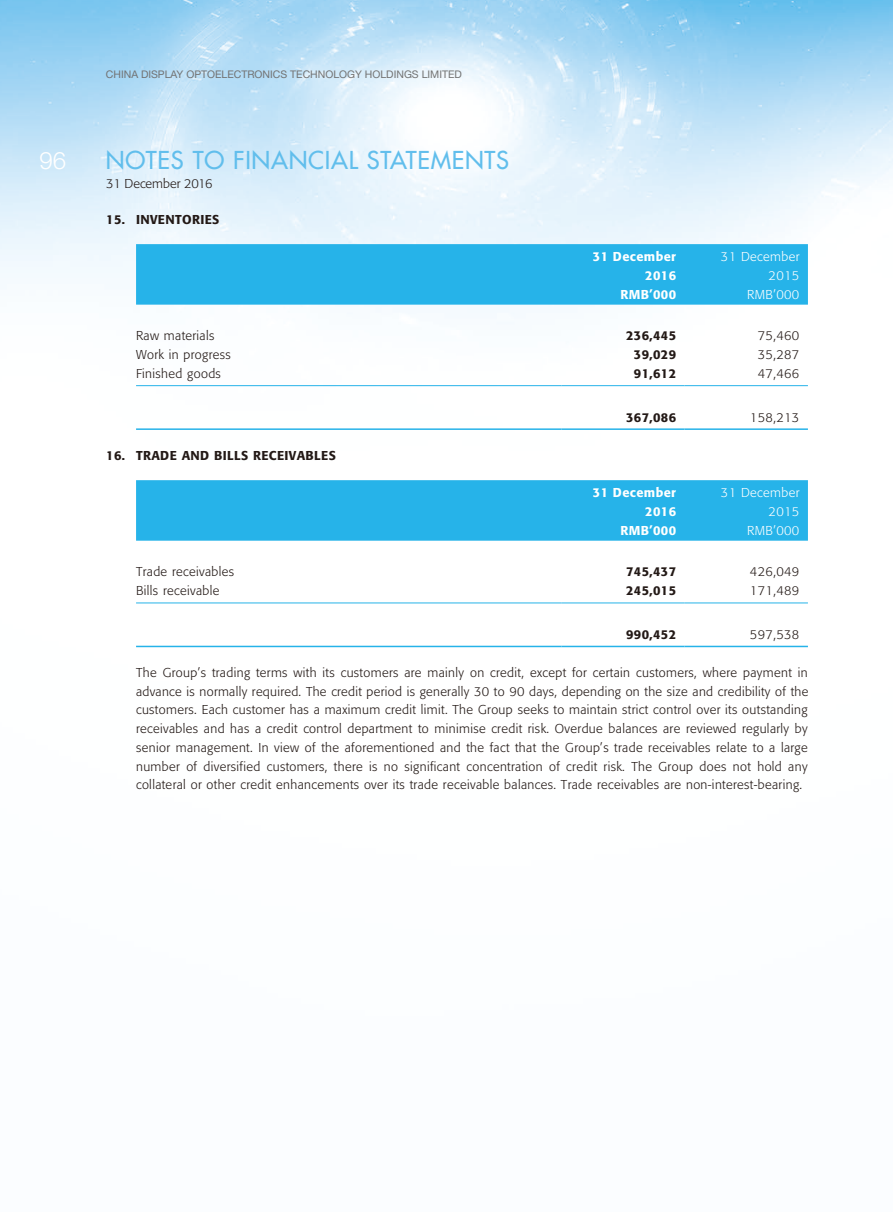
<style>
.page{position:relative;width:893px;height:1212px;background:#fff}
.page>*{position:absolute;margin:0;border:0;box-sizing:border-box;transform-origin:0 0}
.t1{font:500 24px "Futura Std";letter-spacing:.03em;color:#61beec}
.t2{font:300 24px "Helvetica Neue LT Std";color:#fff}
.t3{font:300 12.75px/18.8px "Formata";letter-spacing:.03em;color:#231916;text-align:justify}
.t4{font:500 12.75px "Formata";letter-spacing:.03em;color:#231916}
.t5{font:500 12.75px "Formata";letter-spacing:.03em;color:#fff}
.t6{font:300 12.75px "Formata";letter-spacing:.03em;color:#fff}
.t7{font:300 12.75px "Formata";color:#231916}
.t8{font:10.5px "Helvetica Neue LT Std";color:#727272}
</style>
<div class="page">
<img style="left:0;top:0;width:893px;height:648px">
<div style="left:136px;top:244px;width:672px;height:61px;background:#26b3e9"></div>
<hr style="left:136px;top:385px;width:425px;height:1px;background:#26b3e9">
<hr style="left:561px;top:385px;width:124px;height:1px;background:#26b3e9">
<hr style="left:685px;top:385px;width:123px;height:1px;background:#26b3e9">
<hr style="left:136px;top:428px;width:425px;height:2px;background:#26b3e9">
<hr style="left:561px;top:428px;width:124px;height:2px;background:#26b3e9">
<hr style="left:685px;top:428px;width:123px;height:2px;background:#26b3e9">
<div style="left:136px;top:480px;width:672px;height:61px;background:#26b3e9"></div>
<hr style="left:136px;top:602px;width:425px;height:1px;background:#26b3e9">
<hr style="left:561px;top:602px;width:124px;height:1px;background:#26b3e9">
<hr style="left:685px;top:602px;width:123px;height:1px;background:#26b3e9">
<hr style="left:136px;top:646px;width:425px;height:1px;background:#26b3e9">
<hr style="left:561px;top:646px;width:124px;height:1px;background:#26b3e9">
<hr style="left:685px;top:646px;width:123px;height:1px;background:#26b3e9">
<p class="t8" style="left:106px;top:68px;width:358px">CHINA DISPLAY OPTOELECTRONICS TECHNOLOGY HOLDINGS LIMITED</p>
<h1 class="t2" style="left:40px;top:146px;width:28px">96</h1>
<h1 class="t1" style="left:106px;top:145px;width:405px">NOTES TO FINANCIAL STATEMENTS</h1>
<p class="t7" style="left:106px;top:176px;width:108px">31 December 2016</p>
<p class="t4" style="left:106px;top:211px;width:115px">15. INVENTORIES</p>
<p class="t5" style="left:593px;top:249px;width:85px">31 December</p>
<p class="t6" style="left:721px;top:249px;width:80px">31 December</p>
<p class="t5" style="left:645px;top:267px;width:32px">2016</p>
<p class="t6" style="left:769px;top:268px;width:32px">2015</p>
<p class="t5" style="left:620px;top:286px;width:57px">RMB’000</p>
<p class="t6" style="left:747px;top:287px;width:54px">RMB’000</p>
<p class="t3" style="left:136px;top:326px;width:80px">Raw materials</p>
<p class="t4" style="left:626px;top:328px;width:52px">236,445</p>
<p class="t3" style="left:758px;top:326px;width:43px">75,460</p>
<p class="t3" style="left:136px;top:345px;width:96px">Work in progress</p>
<p class="t4" style="left:634px;top:347px;width:44px">39,029</p>
<p class="t3" style="left:758px;top:345px;width:43px">35,287</p>
<p class="t3" style="left:136px;top:364px;width:86px">Finished goods</p>
<p class="t4" style="left:634px;top:365px;width:44px">91,612</p>
<p class="t3" style="left:758px;top:364px;width:43px">47,466</p>
<p class="t4" style="left:626px;top:409px;width:52px">367,086</p>
<p class="t3" style="left:750px;top:408px;width:51px">158,213</p>
<p class="t4" style="left:106px;top:447px;width:231px">16. TRADE AND BILLS RECEIVABLES</p>
<p class="t5" style="left:593px;top:485px;width:85px">31 December</p>
<p class="t6" style="left:721px;top:485px;width:80px">31 December</p>
<p class="t5" style="left:645px;top:503px;width:32px">2016</p>
<p class="t6" style="left:769px;top:504px;width:32px">2015</p>
<p class="t5" style="left:620px;top:522px;width:57px">RMB’000</p>
<p class="t6" style="left:747px;top:523px;width:54px">RMB’000</p>
<p class="t3" style="left:136px;top:562px;width:100px">Trade receivables</p>
<p class="t4" style="left:626px;top:564px;width:52px">745,437</p>
<p class="t3" style="left:750px;top:562px;width:51px">426,049</p>
<p class="t3" style="left:136px;top:581px;width:85px">Bills receivable</p>
<p class="t4" style="left:626px;top:583px;width:52px">245,015</p>
<p class="t3" style="left:750px;top:581px;width:51px">171,489</p>
<p class="t4" style="left:626px;top:627px;width:52px">990,452</p>
<p class="t3" style="left:750px;top:625px;width:51px">597,538</p>
<p class="t3" style="left:136px;top:663px;width:674px">The Group’s trading terms with its customers are mainly on credit, except for certain customers, where payment in advance is normally required. The credit period is generally 30 to 90 days, depending on the size and credibility of the customers. Each customer has a maximum credit limit. The Group seeks to maintain strict control over its outstanding receivables and has a credit control department to minimise credit risk. Overdue balances are reviewed regularly by senior management. In view of the aforementioned and the fact that the Group’s trade receivables relate to a large number of diversified customers, there is no significant concentration of credit risk. The Group does not hold any collateral or other credit enhancements over its trade receivable balances. Trade receivables are non-interest-bearing.</p>
</div>
